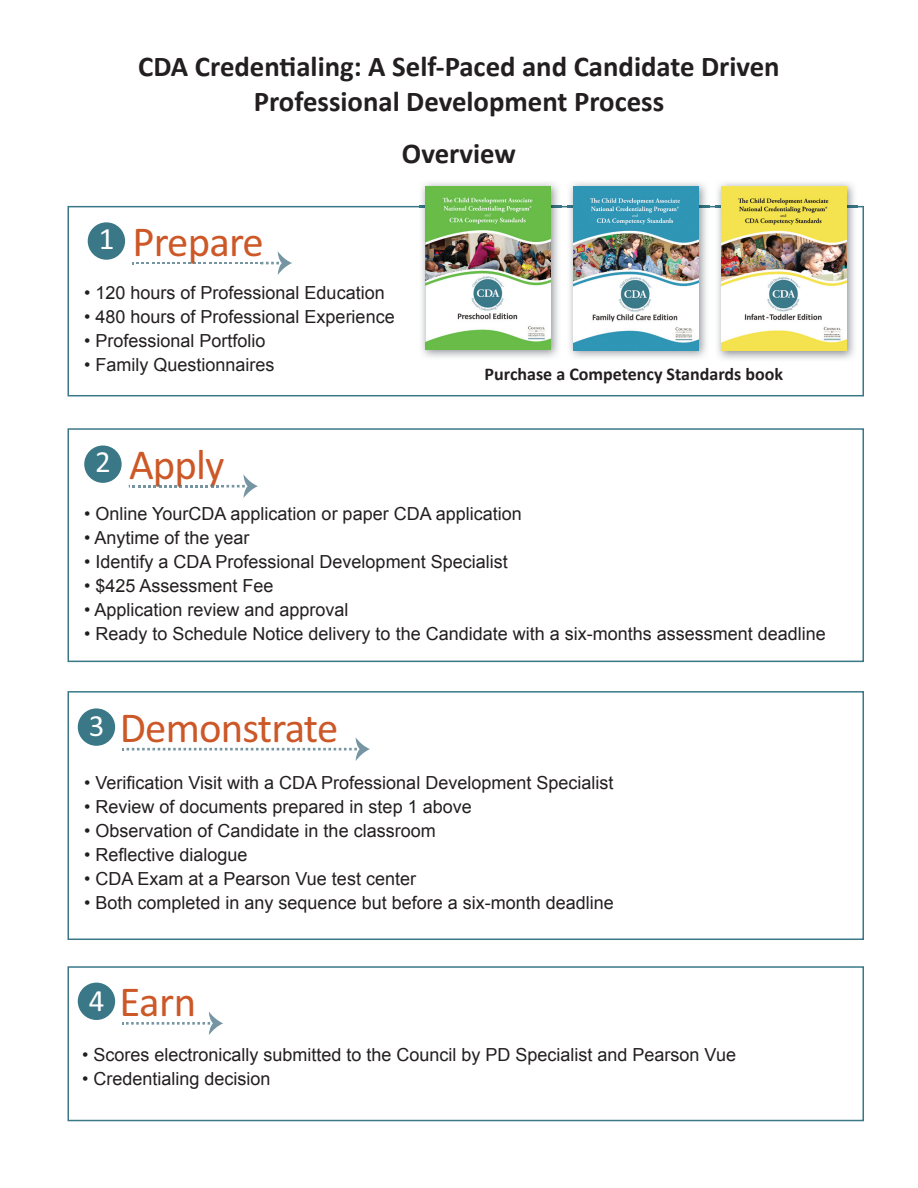
<style>
.page{position:relative;width:918px;height:1188px;background:#fff}
.page>*{position:absolute;margin:0;border:0;box-sizing:border-box;transform-origin:0 0}
.t1{font:42.9px "Calibri";letter-spacing:-.02em;color:#cc5828}
.t2{font:700 28.8px/34.5px "Calibri";color:#231f20;text-align:center}
.t3{font:18px "Arial";color:#231f20}
.t4{font:700 18px "Calibri";color:#231f20}
.s1{color:#76726c}
.s2{font-size:30.9px;color:#fff}
</style>
<div class="page">
<svg style="left:67px;top:206px;width:797px;height:190px"></svg>
<div style="left:68px;top:966px;width:796px;height:155px;border:2px solid #3a7888"></div>
<div style="left:68px;top:428px;width:796px;height:234px;border:2px solid #3a7888"></div>
<div style="left:68px;top:691px;width:796px;height:249px;border:2px solid #3a7888"></div>
<svg style="left:129px;top:474px;width:129px;height:24px"></svg>
<svg style="left:84px;top:445px;width:38px;height:38px"></svg>
<svg style="left:132px;top:251px;width:160px;height:24px"></svg>
<svg style="left:88px;top:222px;width:37px;height:38px"></svg>
<svg style="left:123px;top:737px;width:247px;height:24px"></svg>
<svg style="left:78px;top:708px;width:37px;height:38px"></svg>
<svg style="left:122px;top:1012px;width:101px;height:23px"></svg>
<svg style="left:78px;top:983px;width:37px;height:37px"></svg>
<img style="left:567px;top:182px;width:142px;height:179px">
<img style="left:567px;top:206px;width:142px;height:1px">
<img style="left:573px;top:186px;width:126px;height:164px">
<img style="left:715px;top:182px;width:142px;height:180px">
<img style="left:715px;top:206px;width:142px;height:1px">
<img style="left:721px;top:186px;width:126px;height:165px">
<img style="left:419px;top:182px;width:142px;height:179px">
<img style="left:419px;top:206px;width:142px;height:1px">
<img style="left:426px;top:186px;width:125px;height:164px">
<h2 class="t2" style="left:138px;top:50px;width:643px">CDA Credentialing: A Self-Paced and Candidate Driven<br>Professional Development Process</h2>
<h2 class="t2" style="left:402px;top:137px;width:116px">Overview</h2>
<h1 class="t1" style="left:99px;top:214px;width:167px"><sup>1</sup> Prepare</h1>
<p class="t3" style="left:84px;top:281px;width:302px">• 120 hours of Professional Education</p>
<p class="t3" style="left:84px;top:305px;width:312px">• 480 hours of Professional Experience</p>
<p class="t3" style="left:84px;top:329px;width:183px">• Professional Portfolio</p>
<p class="t3" style="left:84px;top:353px;width:192px">• Family Questionnaires</p>
<h1 class="t1" style="left:95px;top:438px;width:131px"><sup>2</sup> A<span class="s1">p</span>ply</h1>
<p class="t4" style="left:485px;top:362px;width:300px">Purchase a Competency Standards book</p>
<p class="t3" style="left:84px;top:502px;width:439px">• Online YourCDA application or paper CDA application</p>
<p class="t3" style="left:84px;top:526px;width:167px">• Anytime of the year</p>
<p class="t3" style="left:84px;top:550px;width:425px">• Identify a CDA Professional Development Specialist</p>
<p class="t3" style="left:84px;top:574px;width:191px">• $425 Assessment Fee</p>
<p class="t3" style="left:84px;top:598px;width:266px">• Application review and approval</p>
<p class="t3" style="left:84px;top:622px;width:743px">• Ready to Schedule Notice delivery to the Candidate with a six-months assessment deadline</p>
<h1 class="t1" style="left:89px;top:701px;width:251px"><span class="s2">3</span> Demonstrate</h1>
<p class="t3" style="left:84px;top:771px;width:531px">• Verification Visit with a CDA Professional Development Specialist</p>
<p class="t3" style="left:84px;top:795px;width:389px">• Review of documents prepared in step 1 above</p>
<p class="t3" style="left:84px;top:819px;width:353px">• Observation of Candidate in the classroom</p>
<p class="t3" style="left:84px;top:843px;width:165px">• Reflective dialogue</p>
<p class="t3" style="left:84px;top:867px;width:333px">• CDA Exam at a Pearson Vue test center</p>
<p class="t3" style="left:84px;top:891px;width:531px">• Both completed in any sequence but before a six-month deadline</p>
<h1 class="t1" style="left:89px;top:975px;width:109px"><span class="s2">4</span> Earn</h1>
<p class="t3" style="left:82px;top:1043px;width:655px">• Scores electronically submitted to the Council by PD Specialist and Pearson Vue</p>
<p class="t3" style="left:82px;top:1067px;width:190px">• Credentialing decision</p>
</div>
